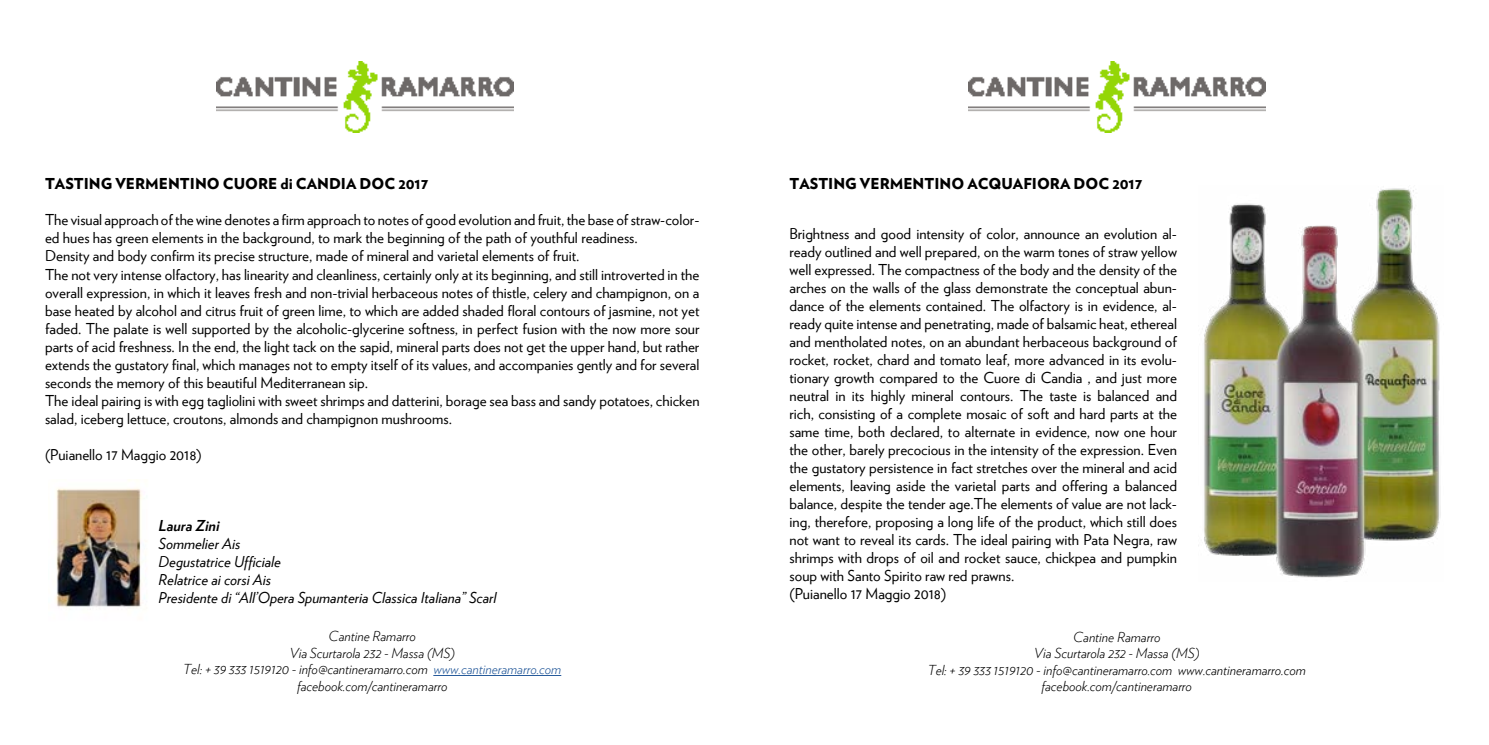
<style>
.page{position:relative;width:1489px;height:745px;background:#fff}
.page>*{position:absolute;margin:0;border:0;box-sizing:border-box;transform-origin:0 0}
.t1{font:15px/18px "Verlag";color:#000}
.t2{font:italic 15px/18px "Verlag";color:#000}
.t3{font:900 15px "Verlag";color:#000}
.t4{font:italic 700 15px "Verlag";color:#000}
.t5{font:italic 300 13.75px/16.5px "Verlag";color:#000;text-align:center}
.s1{color:#275b9b}
</style>
<div class="page">
<img style="left:216px;top:61px;width:297px;height:72px">
<hr style="left:433px;top:674px;width:128px;height:1px;background:#275b9b">
<img style="left:968px;top:61px;width:297px;height:72px">
<img style="left:1198px;top:188px;width:243px;height:390px">
<img style="left:55px;top:479px;width:90px;height:131px">
<p class="t3" style="left:45px;top:171px;width:384px">TASTING VERMENTINO CUORE di CANDIA DOC 2017</p>
<p class="t1" style="left:45px;top:210px;width:656px">The visual approach of the wine denotes a firm approach to notes of good evolution and fruit, the base of straw-color&shy;ed hues has green elements in the background, to mark the beginning of the path of youthful readiness.<br>Density and body confirm its precise structure, made of mineral and varietal elements of fruit.<br>The not very intense olfactory, has linearity and cleanliness, certainly only at its beginning, and still introverted in the overall expression, in which it leaves fresh and non-trivial herbaceous notes of thistle, celery and champignon, on a base heated by alcohol and citrus fruit of green lime, to which are added shaded floral contours of jasmine, not yet faded. The palate is well supported by the alcoholic-glycerine softness, in perfect fusion with the now more sour parts of acid freshness. In the end, the light tack on the sapid, mineral parts does not get the upper hand, but rather extends the gustatory final, which manages not to empty itself of its values, and accompanies gently and for several seconds the memory of this beautiful Mediterranean sip.<br>The ideal pairing is with egg tagliolini with sweet shrimps and datterini, borage sea bass and sandy potatoes, chicken salad, iceberg lettuce, croutons, almonds and champignon mushrooms.</p>
<p class="t1" style="left:45px;top:444px;width:158px">(Puianello 17 Maggio 2018)</p>
<p class="t4" style="left:159px;top:513px;width:62px">Laura Zini</p>
<p class="t2" style="left:159px;top:533px;width:339px">Sommelier Ais<br>Degustatrice Ufficiale<br>Relatrice ai corsi Ais<br>Presidente di “All’Opera Spumanteria Classica Italiana” Scarl</p>
<p class="t3" style="left:789px;top:171px;width:354px">TASTING VERMENTINO ACQUAFIORA DOC 2017</p>
<p class="t1" style="left:789px;top:223px;width:389px">Brightness and good intensity of color, announce an evolution al&shy;ready outlined and well prepared, on the warm tones of straw yellow well expressed. The compactness of the body and the density of the arches on the walls of the glass demonstrate the conceptual abun&shy;dance of the elements contained. The olfactory is in evidence, al&shy;ready quite intense and penetrating, made of balsamic heat, ethereal and mentholated notes, on an abundant herbaceous background of rocket, rocket, chard and tomato leaf, more advanced in its evolu&shy;tionary growth compared to the Cuore di Candia , and just more neutral in its highly mineral contours. The taste is balanced and rich, consisting of a complete mosaic of soft and hard parts at the same time, both declared, to alternate in evidence, now one hour the other, barely precocious in the intensity of the expression. Even the gustatory persistence in fact stretches over the mineral and acid elements, leaving aside the varietal parts and offering a balanced balance, despite the tender age.The elements of value are not lack&shy;ing, therefore, proposing a long life of the product, which still does not want to reveal its cards. The ideal pairing with Pata Negra, raw shrimps with drops of oil and rocket sauce, chickpea and pumpkin soup with Santo Spirito raw red prawns.<br>(Puianello 17 Maggio 2018)</p>
<p class="t5" style="left:183px;top:626px;width:379px">Cantine Ramarro<br>Via Scurtarola 232 - Massa (MS)<br>Tel: + 39 333 1519120 - info@cantineramarro.com <span class="s1">www.cantineramarro.com </span>facebook.com/cantineramarro</p>
<p class="t5" style="left:927px;top:627px;width:379px">Cantine Ramarro<br>Via Scurtarola 232 - Massa (MS)<br>Tel: + 39 333 1519120 - info@cantineramarro.com www.cantineramarro.com facebook.com/cantineramarro</p>
</div>
